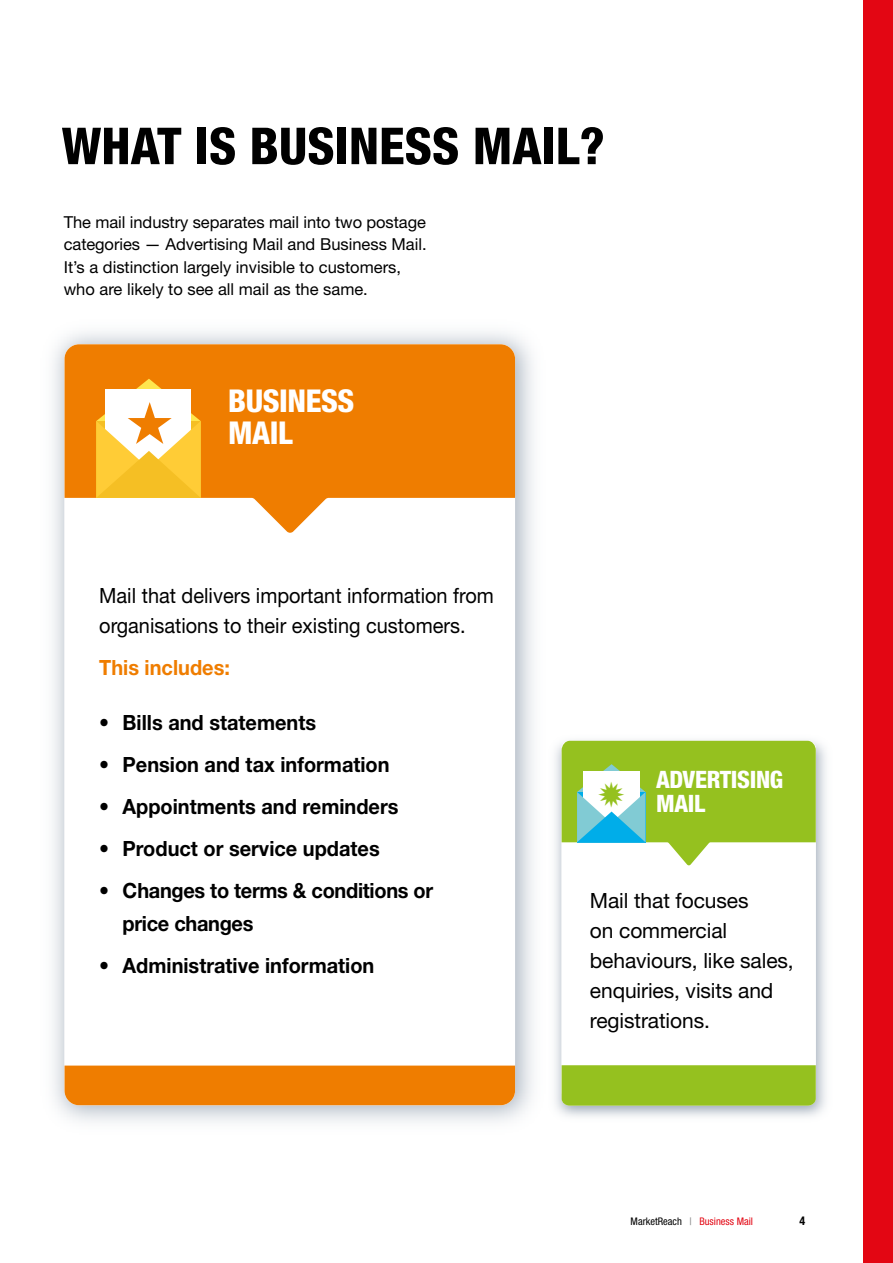
<style>
.page{position:relative;width:893px;height:1263px;background:#fff}
.page>*{position:absolute;margin:0;border:0;box-sizing:border-box;transform-origin:0 0}
.t1{font:800 condensed 51px "Helvetica Neue";color:#000}
.t2{font:800 condensed 31.5px/31.5px "Helvetica Neue";letter-spacing:-.015em;color:#fff}
.t3{font:800 condensed 24px/24px "Helvetica Neue";letter-spacing:-.015em;color:#fff}
.t4{font:700 21px/33px "Helvetica Neue";color:#000;scale:.95 1}
.t5{font:21px/30px "Helvetica Neue";letter-spacing:-.005em;color:#000}
.t6{font:21px/30px "Helvetica Neue";letter-spacing:-.005em;color:#000;scale:.95 1}
.t7{font:700 21px "Helvetica Neue";color:#ef7d00;scale:.95 1}
.t8{font:16.5px/22.5px "Helvetica Neue";color:#000}
.t9{font:700 condensed 12px "Helvetica Neue";color:#000}
.t10{font:condensed 10.5px "Helvetica Neue";color:#e30613}
.s1{color:#000}
.s2{color:#808080}
</style>
<div class="page">
<div style="left:863px;top:0;width:30px;height:1263px;background:#e30613"></div>
<div style="left:573px;top:1065px;width:243px;height:41px;background:#95c11f"></div>
<img style="left:52px;top:331px;width:521px;height:792px">
<div style="left:65px;top:344px;width:450px;height:761px;background:#fff;border-radius:15px"></div>
<svg style="left:65px;top:344px;width:450px;height:189px;fill:#ef7d00"></svg>
<div style="left:65px;top:1065px;width:450px;height:40px;background:#ef7d00"></div>
<svg style="left:96px;top:379px;width:105px;height:119px"></svg>
<svg style="left:562px;top:741px;width:254px;height:125px"></svg>
<h1 class="t1" style="left:62px;top:114px;width:545px">WHAT IS BUSINESS MAIL?</h1>
<p class="t8" style="left:64px;top:210px;width:364px">The mail industry separates mail into two postage categories — Advertising Mail and Business Mail.<br>It’s a distinction largely invisible to customers, who are likely to see all mail as the same.</p>
<h2 class="t2" style="left:228px;top:385px;width:128px">BUSINESS<br>MAIL</h2>
<p class="t6" style="left:99px;top:580px;width:417px">Mail that delivers important information from organisations to their existing customers.</p>
<p class="t7" style="left:99px;top:655px;width:139px">This includes:</p>
<p class="t4" style="left:99px;top:706px;width:230px">• Bills and statements</p>
<p class="t4" style="left:99px;top:748px;width:307px">• Pension and tax information</p>
<p class="t4" style="left:99px;top:790px;width:317px">• Appointments and reminders</p>
<p class="t4" style="left:99px;top:832px;width:297px">• Product or service updates</p>
<p class="t4" style="left:123px;top:874px;width:328px;text-indent:-23px">• Changes to terms &amp; conditions or price changes</p>
<p class="t4" style="left:99px;top:949px;width:291px">• Administrative information</p>
<h3 class="t3" style="left:656px;top:767px;width:129px">ADVERTISING<br>MAIL</h3>
<p class="t5" style="left:590px;top:885px;width:205px">Mail that focuses<br>on commercial behaviours, like sales, enquiries, visits and registrations.</p>
<p class="t10" style="left:631px;top:1215px;width:124px"><span class="s1">MarketReach</span> <span class="s2">|</span> Business Mail</p>
<p class="t9" style="left:799px;top:1214px;width:7px">4</p>
</div>
